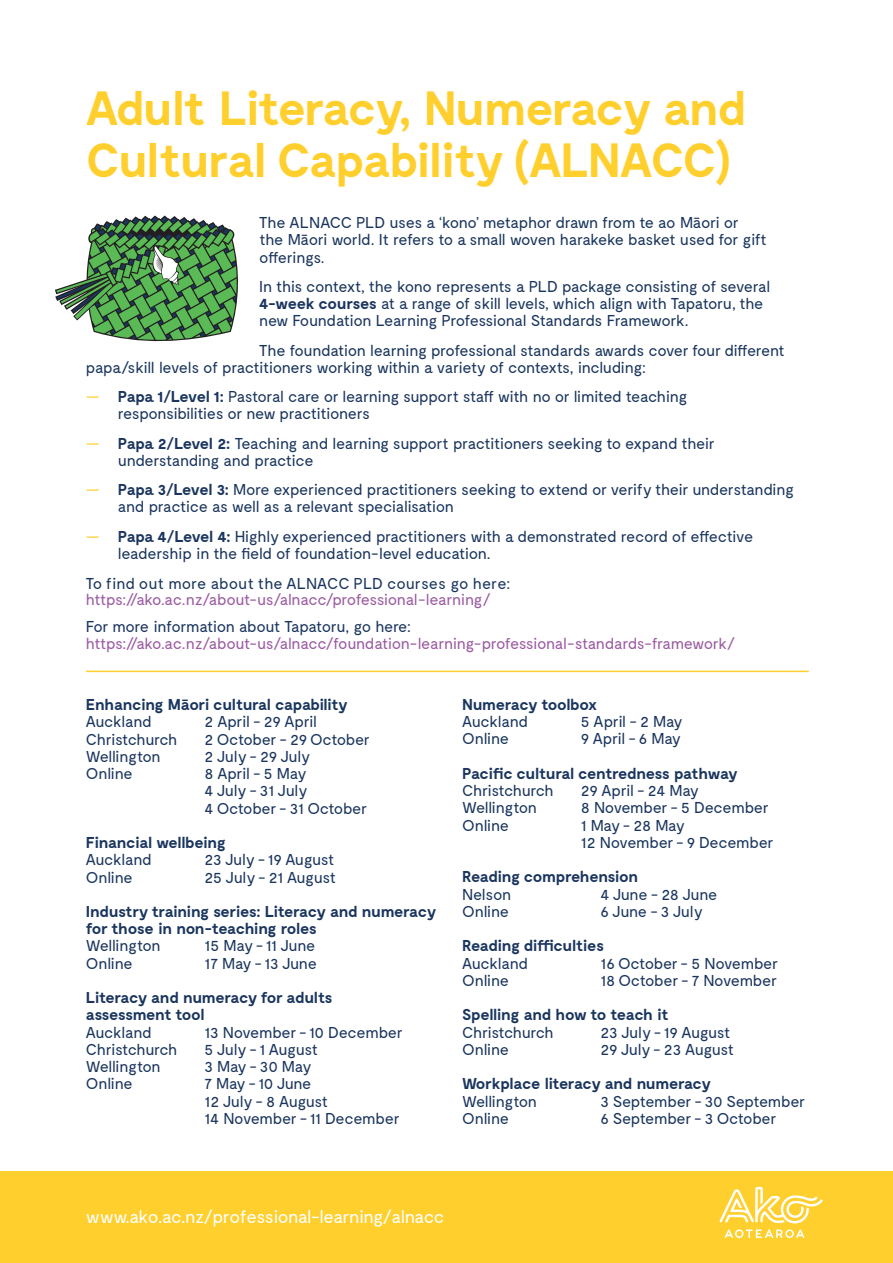
<style>
.page{position:relative;width:893px;height:1263px;background:#fff}
.page>*{position:absolute;margin:0;border:0;box-sizing:border-box;transform-origin:0 0}
.t1{font:700 48px/52.2px "Moderat";letter-spacing:-.025em;color:#ffcf2d}
.t2{font:18px "Moderat";letter-spacing:-.025em;color:#fff}
.t3{font:15.75px/17.2px "Moderat";letter-spacing:-.025em;color:#1a355e}
.t4{font:700 15.75px/17.2px "Moderat";letter-spacing:-.025em;color:#1a355e}
.t5{font:15.75px "Moderat";letter-spacing:-.025em;color:#9b5aa2}
.t6{font:15.75px "Moderat";color:#1a355e}
.s1{font-weight:700}
.s2{color:#ffcf2d}
</style>
<div class="page">
<div style="left:0;top:1171px;width:893px;height:92px;background:#ffcf2d"></div>
<svg style="left:719px;top:1187px;width:104px;height:36px"></svg>
<svg style="left:725px;top:1229px;width:79px;height:9px"></svg>
<svg style="left:55px;top:215px;width:183px;height:127px"></svg>
<hr style="left:86px;top:671px;width:723px;height:1px;background:#ffcf2d">
<h1 class="t1" style="left:86px;top:84px;width:662px">Adult Literacy, Numeracy and<br>Cultural Capability (ALNACC)</h1>
<p class="t3" style="left:259px;top:214px;width:509px">The ALNACC PLD uses a ‘kono’ metaphor drawn from te ao Māori or the Māori world. It refers to a small woven harakeke basket used for gift offerings.</p>
<p class="t3" style="left:259px;top:278px;width:512px">In this context, the kono represents a PLD package consisting of several<br><span class="s1">4-week courses</span> at a range of skill levels, which align with Tapatoru, the new Foundation Learning Professional Standards Framework.</p>
<p class="t3" style="left:86px;top:342px;width:701px;text-indent:173px">The foundation learning professional standards awards cover four different papa/skill levels of practitioners working within a variety of contexts, including:</p>
<p class="t3" style="left:118px;top:388px;width:571px;text-indent:-32px"><span class="s2">—</span> <span class="s1">Papa 1/Level 1:</span> Pastoral care or learning support staff with no or limited teaching responsibilities or new practitioners</p>
<p class="t3" style="left:118px;top:435px;width:599px;text-indent:-32px"><span class="s2">—</span> <span class="s1">Papa 2/Level 2:</span> Teaching and learning support practitioners seeking to expand their understanding and practice</p>
<p class="t3" style="left:118px;top:481px;width:678px;text-indent:-32px"><span class="s2">—</span> <span class="s1">Papa 3/Level 3:</span> More experienced practitioners seeking to extend or verify their understanding and practice as well as a relevant specialisation</p>
<p class="t3" style="left:118px;top:528px;width:637px;text-indent:-32px"><span class="s2">—</span> <span class="s1">Papa 4/Level 4:</span> Highly experienced practitioners with a demonstrated record of effective leadership in the field of foundation-level education.</p>
<p class="t6" style="left:86px;top:575px;width:426px">To find out more about the ALNACC PLD courses go here:</p>
<p class="t5" style="left:86px;top:591px;width:406px">https://ako.ac.nz/about-us/alnacc/professional-learning/</p>
<p class="t3" style="left:86px;top:618px;width:326px">For more information about Tapatoru, go here:</p>
<p class="t5" style="left:86px;top:634px;width:651px">https://ako.ac.nz/about-us/alnacc/foundation-learning-professional-standards-framework/</p>
<p class="t4" style="left:86px;top:696px;width:263px">Enhancing Māori cultural capability</p>
<p class="t3" style="left:86px;top:714px;width:67px">Auckland</p>
<p class="t3" style="left:204px;top:714px;width:114px">2 April - 29 April</p>
<p class="t3" style="left:86px;top:731px;width:93px">Christchurch</p>
<p class="t3" style="left:204px;top:731px;width:167px">2 October - 29 October</p>
<p class="t3" style="left:86px;top:748px;width:76px">Wellington</p>
<p class="t3" style="left:204px;top:748px;width:108px">2 July - 29 July</p>
<p class="t3" style="left:86px;top:765px;width:48px">Online</p>
<p class="t3" style="left:204px;top:765px;width:164px">8 April - 5 May<br>4 July - 31 July<br>4 October - 31 October</p>
<p class="t4" style="left:86px;top:834px;width:141px">Financial wellbeing</p>
<p class="t3" style="left:86px;top:852px;width:67px">Auckland</p>
<p class="t3" style="left:204px;top:852px;width:132px">23 July - 19 August</p>
<p class="t3" style="left:86px;top:869px;width:48px">Online</p>
<p class="t3" style="left:204px;top:869px;width:133px">25 July - 21 August</p>
<p class="t4" style="left:86px;top:903px;width:352px">Industry training series: Literacy and numeracy for those in non-teaching roles</p>
<p class="t3" style="left:86px;top:938px;width:76px">Wellington</p>
<p class="t3" style="left:204px;top:938px;width:112px">15 May - 11 June</p>
<p class="t3" style="left:86px;top:955px;width:48px">Online</p>
<p class="t3" style="left:204px;top:955px;width:114px">17 May - 13 June</p>
<p class="t4" style="left:86px;top:990px;width:248px">Literacy and numeracy for adults assessment tool</p>
<p class="t3" style="left:86px;top:1024px;width:67px">Auckland</p>
<p class="t3" style="left:204px;top:1024px;width:200px">13 November - 10 December</p>
<p class="t3" style="left:86px;top:1041px;width:93px">Christchurch</p>
<p class="t3" style="left:204px;top:1041px;width:115px">5 July - 1 August</p>
<p class="t3" style="left:86px;top:1059px;width:76px">Wellington</p>
<p class="t3" style="left:204px;top:1059px;width:109px">3 May - 30 May</p>
<p class="t3" style="left:86px;top:1076px;width:48px">Online</p>
<p class="t3" style="left:204px;top:1076px;width:197px">7 May - 10 June<br>12 July - 8 August<br>14 November - 11 December</p>
<p class="t4" style="left:462px;top:696px;width:137px">Numeracy toolbox</p>
<p class="t3" style="left:462px;top:713px;width:67px">Auckland</p>
<p class="t3" style="left:581px;top:713px;width:104px">5 April - 2 May</p>
<p class="t3" style="left:462px;top:731px;width:48px">Online</p>
<p class="t3" style="left:581px;top:731px;width:102px">9 April - 6 May</p>
<p class="t4" style="left:462px;top:765px;width:277px">Pacific cultural centredness pathway</p>
<p class="t3" style="left:462px;top:782px;width:93px">Christchurch</p>
<p class="t3" style="left:581px;top:782px;width:120px">29 April - 24 May</p>
<p class="t3" style="left:462px;top:800px;width:76px">Wellington</p>
<p class="t3" style="left:581px;top:800px;width:190px">8 November - 5 December</p>
<p class="t3" style="left:462px;top:817px;width:48px">Online</p>
<p class="t3" style="left:581px;top:817px;width:194px">1 May - 28 May<br>12 November - 9 December</p>
<p class="t4" style="left:462px;top:869px;width:177px">Reading comprehension</p>
<p class="t3" style="left:462px;top:886px;width:50px">Nelson</p>
<p class="t3" style="left:600px;top:886px;width:118px">4 June - 28 June</p>
<p class="t3" style="left:462px;top:903px;width:48px">Online</p>
<p class="t3" style="left:600px;top:903px;width:104px">6 June - 3 July</p>
<p class="t4" style="left:462px;top:938px;width:143px">Reading difficulties</p>
<p class="t3" style="left:462px;top:955px;width:67px">Auckland</p>
<p class="t3" style="left:600px;top:955px;width:179px">16 October - 5 November</p>
<p class="t3" style="left:462px;top:972px;width:48px">Online</p>
<p class="t3" style="left:600px;top:972px;width:178px">18 October - 7 November</p>
<p class="t4" style="left:462px;top:1007px;width:208px">Spelling and how to teach it</p>
<p class="t3" style="left:462px;top:1024px;width:93px">Christchurch</p>
<p class="t3" style="left:600px;top:1024px;width:132px">23 July - 19 August</p>
<p class="t3" style="left:462px;top:1041px;width:48px">Online</p>
<p class="t3" style="left:600px;top:1041px;width:135px">29 July - 23 August</p>
<p class="t4" style="left:462px;top:1076px;width:251px">Workplace literacy and numeracy</p>
<p class="t3" style="left:462px;top:1093px;width:76px">Wellington</p>
<p class="t3" style="left:600px;top:1093px;width:206px">3 September - 30 September</p>
<p class="t3" style="left:462px;top:1110px;width:48px">Online</p>
<p class="t3" style="left:600px;top:1110px;width:178px">6 September - 3 October</p>
<p class="t2" style="left:86px;top:1207px;width:360px">www.ako.ac.nz/professional-learning/alnacc</p>
</div>
